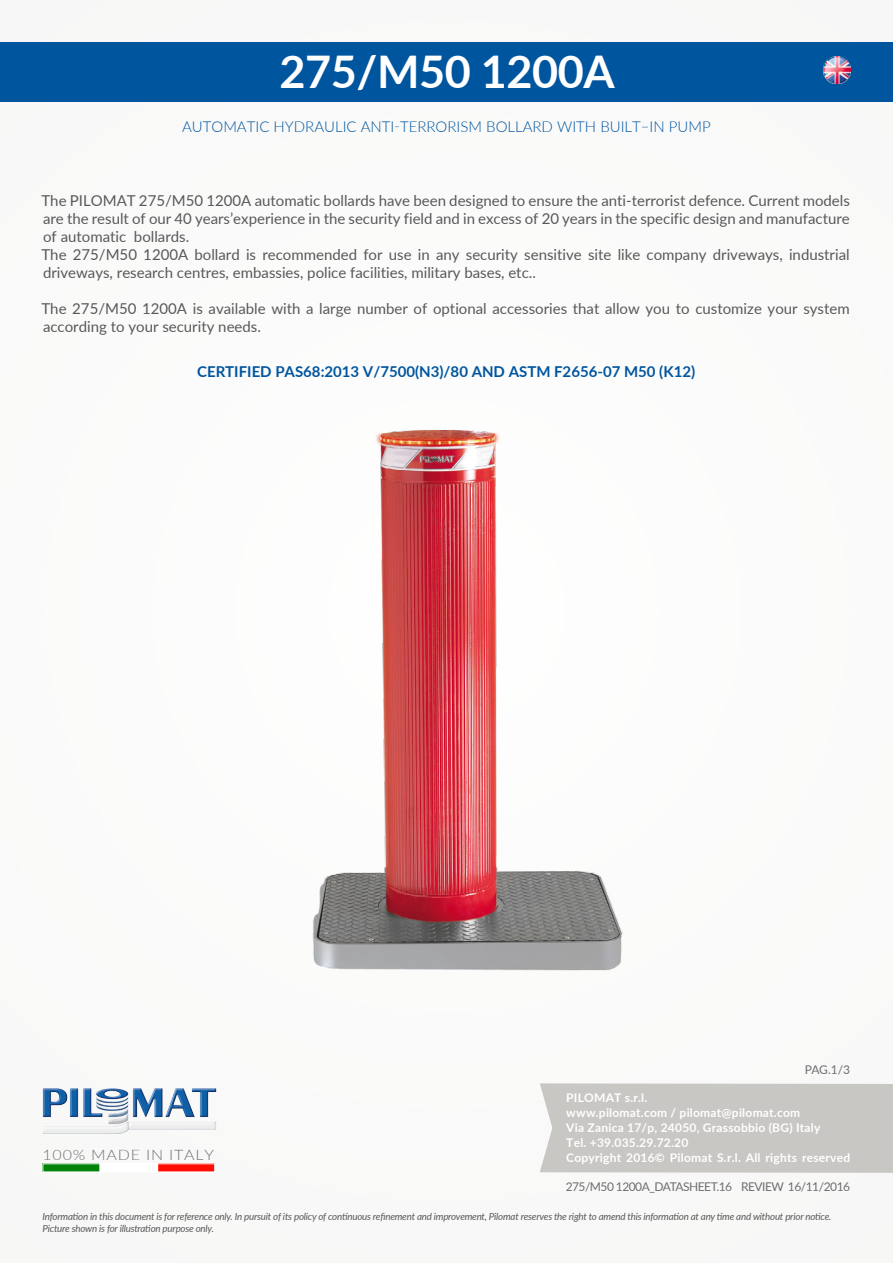
<style>
.page{position:relative;width:893px;height:1263px;background:#fafafa}
.page>*{position:absolute;margin:0;border:0;box-sizing:border-box;transform-origin:0 0}
.t1{font:700 45px "Lato";letter-spacing:-.01em;color:#fff}
.t2{font:15px/18px "Lato";color:#58585a}
.t3{font:300 15px "Lato";color:#00559f}
.t4{font:700 15px "Lato";color:#00559f}
.t5{font:300 14.4px "Lato";letter-spacing:.05em;color:#707172;scale:1.11 1}
.t6{font:700 12px/15px "Lato";letter-spacing:.02em;color:#fff}
.t7{font:12px "Lato";letter-spacing:-.04em;color:#707172}
.t8{font:italic 9.75px/11.7px "Lato";letter-spacing:-.02em;color:#58585a}
</style>
<div class="page">
<div style="left:540px;top:1083px;width:353px;height:90px;background:#c9c7c4"></div>
<div style="left:0;top:43px;width:893px;height:59px;background:#00559f"></div>
<img style="left:43px;top:1088px;width:174px;height:46px">
<img style="left:45px;top:1165px;width:168px;height:5px">
<div style="left:43px;top:1163px;width:172px;height:9px;border:1px solid #fff"></div>
<img style="left:312px;top:430px;width:311px;height:541px">
<img style="left:823px;top:57px;width:27px;height:27px">
<h1 class="t1" style="left:280px;top:39px;width:337px">275/M50 1200A</h1>
<p class="t3" style="left:182px;top:116px;width:530px">AUTOMATIC HYDRAULIC ANTI-TERRORISM BOLLARD WITH BUILT–IN PUMP</p>
<p class="t2" style="left:41px;top:191px;width:810px">The PILOMAT 275/M50 1200A automatic bollards have been designed to ensure the anti-terrorist defence. Current models are the result of our 40 years’experience in the security field and in excess of 20 years in the specific design and manufacture of automatic bollards.<br>The 275/M50 1200A bollard is recommended for use in any security sensitive site like company driveways, industrial driveways, research centres, embassies, police facilities, military bases, etc..</p>
<p class="t2" style="left:41px;top:299px;width:810px">The 275/M50 1200A is available with a large number of optional accessories that allow you to customize your system according to your security needs.</p>
<p class="t4" style="left:197px;top:361px;width:500px">CERTIFIED PAS68:2013 V/7500(N3)/80 AND ASTM F2656-07 M50 (K12)</p>
<p class="t7" style="left:805px;top:1061px;width:47px">pag.1/3</p>
<p class="t5" style="left:43px;top:1145px;width:156px">100% MADE IN ITALY</p>
<p class="t6" style="left:566px;top:1090px;width:286px">PILOMAT s.r.l.<br>www.pilomat.com / pilomat@pilomat.com<br>Via Zanica 17/p, 24050, Grassobbio (BG) Italy<br>Tel. +39.035.29.72.20<br>Copyright 2016© Pilomat S.r.l. All rights reserved</p>
<p class="t7" style="left:566px;top:1178px;width:286px">275/M50 1200A_datasheet.16 review 16/11/2016</p>
<p class="t8" style="left:43px;top:1210px;width:790px">Information in this document is for reference only. In pursuit of its policy of continuous refinement and improvement, Pilomat reserves the right to amend this information at any time and without prior notice.<br>Picture shown is for illustration purpose only.</p>
</div>
